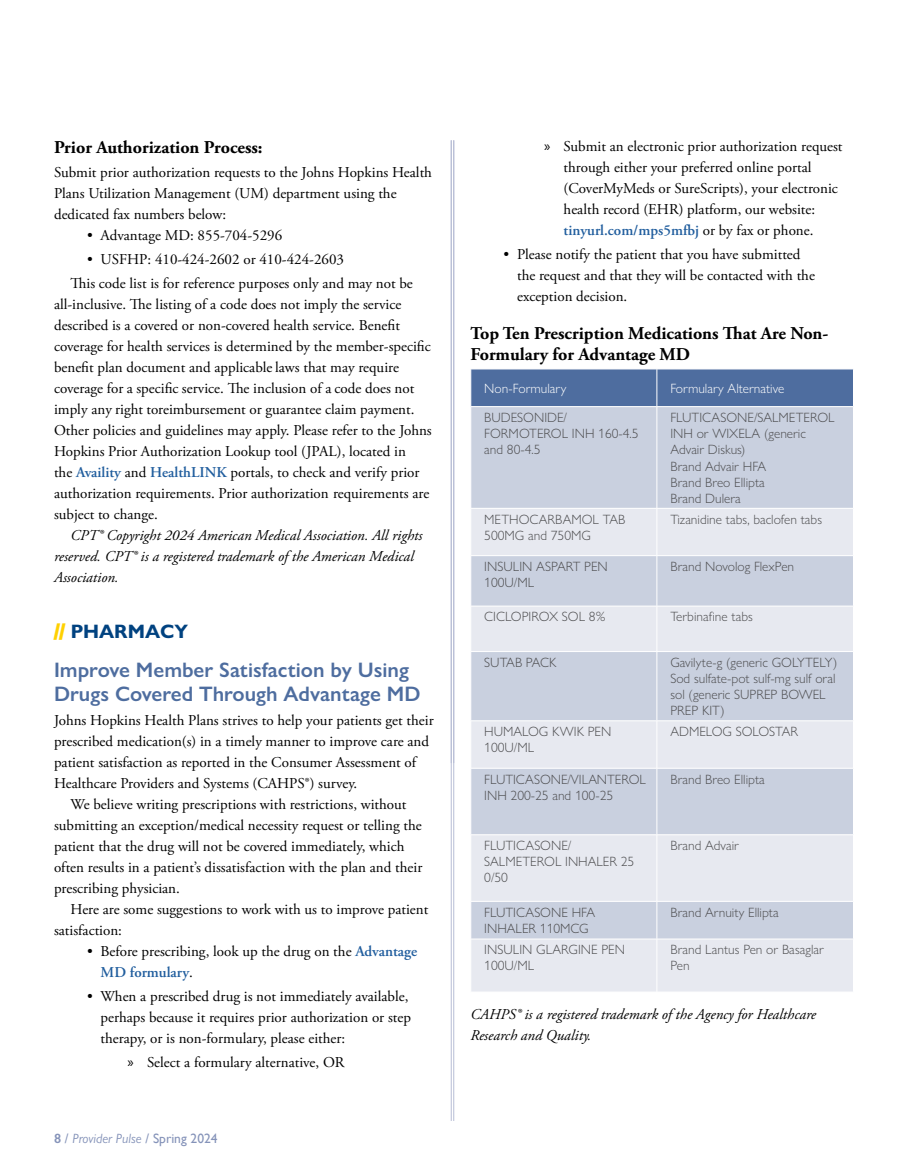
<style>
.page{position:relative;width:905px;height:1175px;background:#fff}
.page>*{position:absolute;margin:0;border:0;box-sizing:border-box;transform-origin:0 0}
.t1{font:600 21px/24px "Gill Sans Nova";color:#4e6d9f}
.t2{font:700 19.5px "Gill Sans Nova";color:#004280}
.t3{font:700 18px/21px "Adobe Garamond Pro";color:#000}
.t4{font:15px/21px "Adobe Garamond Pro";color:#000}
.t5{font:italic 15px/21px "Adobe Garamond Pro";color:#000}
.t6{font:300 13.5px/16.2px "Gill Sans Nova";color:#4d4d4f}
.t7{font:300 13.5px "Gill Sans Nova";color:#fff}
.t8{font:italic 13.5px "Gill Sans Nova";color:#8593b9}
.s1{font-weight:600;color:#215e9e}
.s2{font-family:"Gill Sans";font-weight:800;color:#ffd100}
.s3{font-family:"Myriad Pro"}
.s4{font-family:"Gill Sans";font-weight:600;font-style:normal}
.s5{font-family:"Gill Sans";font-style:normal}
</style>
<div class="page">
<hr style="left:453px;top:140px;width:1px;height:980px;background:#b7bdd5">
<hr style="left:451px;top:140px;width:1px;height:980px;background:#b7bdd5">
<div style="left:471px;top:370px;width:382px;height:36px;background:#4e6d9f"></div>
<div style="left:471px;top:407px;width:382px;height:101px;background:#c9d0df"></div>
<svg style="left:471px;top:509px;width:382px;height:482px;background:#d9dde8"></svg>
<hr style="left:656px;top:369px;width:1px;height:37px;background:#fff">
<hr style="left:656px;top:407px;width:1px;height:101px;background:#fff">
<hr style="left:656px;top:508px;width:1px;height:47px;background:#fff">
<hr style="left:470px;top:555px;width:187px;height:1px;background:#fff">
<hr style="left:657px;top:555px;width:196px;height:1px;background:#fff">
<hr style="left:656px;top:556px;width:1px;height:50px;background:#fff">
<hr style="left:470px;top:606px;width:187px;height:1px;background:#fff">
<hr style="left:657px;top:606px;width:196px;height:1px;background:#fff">
<hr style="left:656px;top:606px;width:1px;height:45px;background:#fff">
<hr style="left:470px;top:651px;width:187px;height:1px;background:#fff">
<hr style="left:657px;top:651px;width:196px;height:1px;background:#fff">
<hr style="left:656px;top:651px;width:1px;height:69px;background:#fff">
<hr style="left:470px;top:720px;width:187px;height:1px;background:#fff">
<hr style="left:657px;top:720px;width:196px;height:1px;background:#fff">
<hr style="left:656px;top:721px;width:1px;height:47px;background:#fff">
<hr style="left:470px;top:768px;width:187px;height:1px;background:#fff">
<hr style="left:657px;top:768px;width:196px;height:1px;background:#fff">
<hr style="left:656px;top:768px;width:1px;height:66px;background:#fff">
<hr style="left:470px;top:834px;width:187px;height:1px;background:#fff">
<hr style="left:657px;top:834px;width:196px;height:1px;background:#fff">
<hr style="left:656px;top:835px;width:1px;height:66px;background:#fff">
<hr style="left:470px;top:901px;width:187px;height:1px;background:#fff">
<hr style="left:657px;top:901px;width:196px;height:1px;background:#fff">
<hr style="left:656px;top:901px;width:1px;height:37px;background:#fff">
<hr style="left:470px;top:938px;width:187px;height:1px;background:#fff">
<hr style="left:657px;top:938px;width:196px;height:1px;background:#fff">
<hr style="left:656px;top:939px;width:1px;height:52px;background:#fff">
<p class="t3" style="left:54px;top:137px;width:210px">Prior Authorization Process:</p>
<p class="t4" style="left:54px;top:162px;width:379px">Submit prior authorization requests to the Johns Hopkins Health<br>Plans Utilization Management (UM) department using the dedicated fax numbers below:</p>
<p class="t4" style="left:87px;top:225px;width:197px">• Advantage MD: 855-704-5296</p>
<p class="t4" style="left:70px;top:247px;width:344px;line-height:24px;text-indent:16px">• USFHP: 410-424-2602 or 410-424-2603<br>This code list is for reference purposes only and may not be</p>
<p class="t4" style="left:54px;top:294px;width:379px">all-inclusive. The listing of a code does not imply the service described is a covered or non-covered health service. Benefit coverage for health services is determined by the member-specific benefit plan document and applicable laws that may require coverage for a specific service. The inclusion of a code does not imply any right to reimbursement or guarantee claim payment.<br>Other policies and guidelines may apply. Please refer to the Johns Hopkins Prior Authorization Lookup tool (JPAL), located in<br>the <span class="s1">Availity</span> and <span class="s1">HealthLINK</span> portals, to check and verify prior authorization requirements. Prior authorization requirements are subject to change.</p>
<p class="t5" style="left:54px;top:525px;width:370px;text-indent:16px">CPT® Copyright 2024 American Medical Association. All rights reserved. CPT® is a registered trademark of the American Medical<br>Association.</p>
<h2 class="t2" style="left:54px;top:619px;width:136px"><span class="s2">//</span> PHARMACY</h2>
<h1 class="t1" style="left:54px;top:658px;width:368px">Improve Member Satisfaction by Using<br>Drugs Covered Through Advantage MD</h1>
<p class="t4" style="left:54px;top:710px;width:381px">Johns Hopkins Health Plans strives to help your patients get their</p>
<p class="t4" style="left:54px;top:731px;width:376px">prescribed medication(s) in a timely manner to improve care and</p>
<p class="t4" style="left:54px;top:752px;width:364px">patient satisfaction as reported in the Consumer Assessment of</p>
<p class="t4" style="left:54px;top:773px;width:305px">Healthcare Providers and Systems (CAHPS®) survey.</p>
<p class="t4" style="left:70px;top:794px;width:337px">We believe writing prescriptions with restrictions, without</p>
<p class="t4" style="left:54px;top:815px;width:369px">submitting an exception/medical necessity request or telling the</p>
<p class="t4" style="left:54px;top:836px;width:352px">patient that the drug will not be covered immediately, which</p>
<p class="t4" style="left:54px;top:857px;width:370px">often results in a patient’s dissatisfaction with the plan and their</p>
<p class="t4" style="left:54px;top:878px;width:127px">prescribing physician.</p>
<p class="t4" style="left:70px;top:899px;width:359px">Here are some suggestions to work with us to improve patient</p>
<p class="t4" style="left:54px;top:920px;width:69px">satisfaction:</p>
<p class="t4" style="left:100px;top:941px;width:318px;text-indent:-14px">• Before prescribing, look up the drug on the <span class="s1">Advantage<br>MD formulary</span>.</p>
<p class="t4" style="left:100px;top:986px;width:312px;text-indent:-14px">• When a prescribed drug is not immediately available, perhaps because it requires prior authorization or step therapy, or is non-formulary, please either:</p>
<p class="t4" style="left:128px;top:1052px;width:218px"><span class="s3">»</span> Select a formulary alternative, OR</p>
<p class="t8" style="left:54px;top:1130px;width:165px"><span class="s4">8</span> <span class="s5">/</span> Provider Pulse <span class="s5">/ Spring 2024</span></p>
<p class="t4" style="left:563px;top:136px;width:280px;text-indent:-19px"><span class="s3">»</span> Submit an electronic prior authorization request through either your preferred online portal (CoverMyMeds or SureScripts), your electronic health record (EHR) platform, our website: <span class="s1">tinyurl.com/mps5mfbj</span> or by fax or phone.</p>
<p class="t4" style="left:517px;top:244px;width:299px;text-indent:-14px">• Please notify the patient that you have submitted the request and that they will be contacted with the exception decision.</p>
<p class="t3" style="left:470px;top:323px;width:359px">Top Ten Prescription Medications That Are Non-<br>Formulary for Advantage MD</p>
<p class="t7" style="left:484px;top:380px;width:84px">Non-Formulary</p>
<p class="t7" style="left:670px;top:380px;width:115px">Formulary Alternative</p>
<p class="t6" style="left:484px;top:409px;width:156px">BUDESONIDE/<br>FORMOTEROL INH 160-4.5 and 80-4.5</p>
<p class="t6" style="left:670px;top:409px;width:166px">FLUTICASONE/SALMETEROL<br>INH or WIXELA (generic<br>Advair Diskus)<br>Brand Advair HFA<br>Brand Breo Ellipta<br>Brand Dulera</p>
<p class="t6" style="left:484px;top:511px;width:142px">METHOCARBAMOL TAB<br>500MG and 750MG</p>
<p class="t6" style="left:670px;top:511px;width:153px">Tizanidine tabs, baclofen tabs</p>
<p class="t6" style="left:484px;top:558px;width:125px">INSULIN ASPART PEN<br>100U/ML</p>
<p class="t6" style="left:670px;top:558px;width:125px">Brand Novolog FlexPen</p>
<p class="t6" style="left:484px;top:608px;width:123px">CICLOPIROX SOL 8%</p>
<p class="t6" style="left:670px;top:608px;width:84px">Terbinafine tabs</p>
<p class="t6" style="left:484px;top:654px;width:74px">SUTAB PACK</p>
<p class="t6" style="left:670px;top:654px;width:168px">Gavilyte-g (generic GOLYTELY)<br>Sod sulfate-pot sulf-mg sulf oral sol (generic SUPREP BOWEL<br>PREP KIT)</p>
<p class="t6" style="left:484px;top:723px;width:129px">HUMALOG KWIK PEN<br>100U/ML</p>
<p class="t6" style="left:670px;top:723px;width:129px">ADMELOG SOLOSTAR</p>
<p class="t6" style="left:484px;top:770px;width:163px">FLUTICASONE/VILANTEROL<br>INH 200-25 and 100-25</p>
<p class="t6" style="left:670px;top:770px;width:96px">Brand Breo Ellipta</p>
<p class="t6" style="left:484px;top:837px;width:152px">FLUTICASONE/<br>SALMETEROL INHALER 25<br>0/50</p>
<p class="t6" style="left:670px;top:837px;width:70px">Brand Advair</p>
<p class="t6" style="left:484px;top:903px;width:112px">FLUTICASONE HFA<br>INHALER 110MCG</p>
<p class="t6" style="left:670px;top:903px;width:110px">Brand Arnuity Ellipta</p>
<p class="t6" style="left:484px;top:941px;width:142px">INSULIN GLARGINE PEN<br>100U/ML</p>
<p class="t6" style="left:670px;top:941px;width:155px">Brand Lantus Pen or Basaglar<br>Pen</p>
<p class="t5" style="left:470px;top:1004px;width:347px">CAHPS® is a registered trademark of the Agency for Healthcare<br>Research and Quality.</p>
</div>
